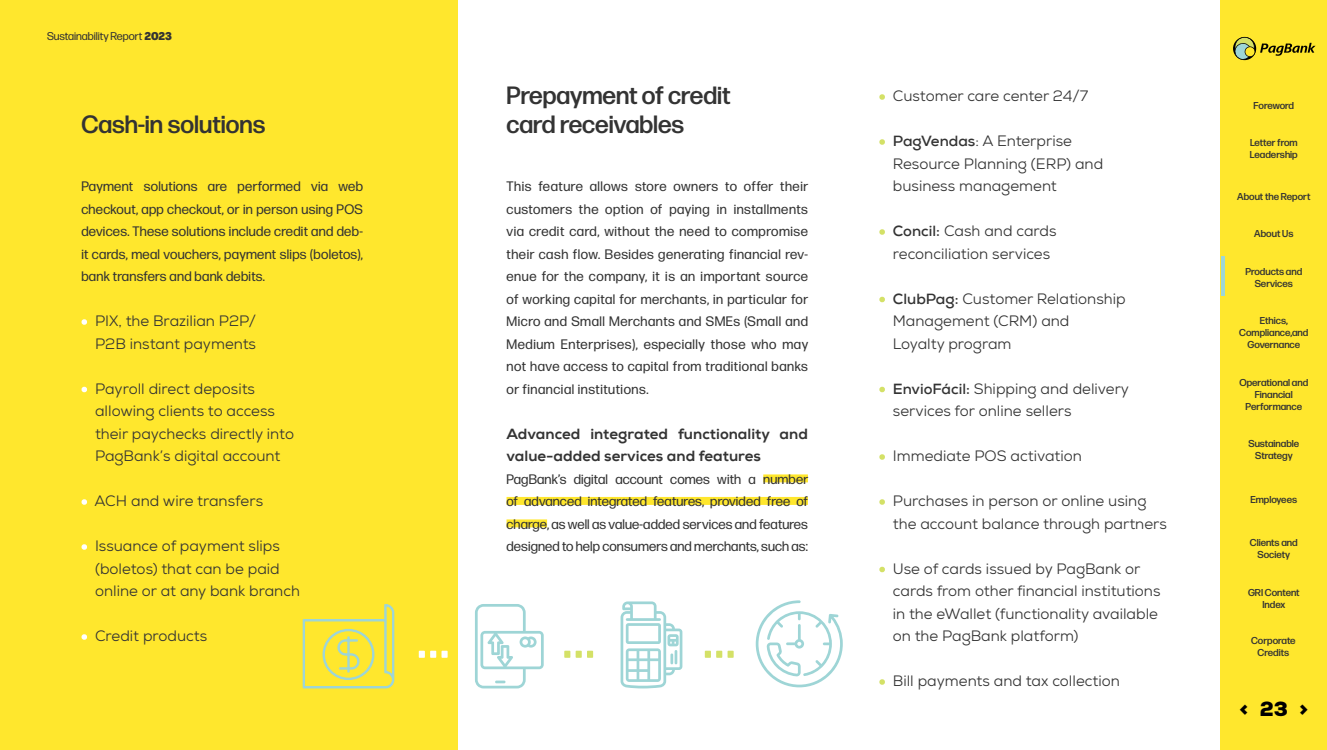
<style>
.page{position:relative;width:1327px;height:750px;background:#fff}
.page>*{position:absolute;margin:0;border:0;box-sizing:border-box;transform-origin:0 0}
.t1{font:300 97.12px "Forma DJR Deck";color:#d4e167}
.t2{font:500 25px/28.8px "Forma DJR Deck";color:#333}
.t3{font:900 19.75px "Nexa";color:#000}
.t4{font:15px/22.5px "Nexa";color:#333}
.t5{font:15px/22.5px "Nexa X Bold";color:#333}
.t6{font:13.75px/22.5px "Forma DJR Deck";letter-spacing:.02em;color:#333;text-align:justify}
.t7{font:11.25px "Forma DJR Deck";color:#333}
.t8{font:500 10px/12px "Forma DJR Deck";color:#333;text-align:center}
.t9{font:500 10px "Forma DJR Deck";letter-spacing:-.02em;color:#333}
.s1{font-weight:900}
.s2{color:#fff}
.s3{color:#d4e167}
.s4{font-weight:700}
</style>
<div class="page">
<div style="left:0;top:1px;width:458px;height:749px;background:#ffe72d"></div>
<div style="left:763px;top:474px;width:45px;height:8px;background:#ffe72d"></div>
<div style="left:506px;top:497px;width:302px;height:8px;background:#ffe72d"></div>
<div style="left:506px;top:519px;width:41px;height:8px;background:#ffe72d"></div>
<svg style="left:302px;top:604px;width:93px;height:85px"></svg>
<svg style="left:475px;top:604px;width:68px;height:84px"></svg>
<svg style="left:620px;top:601px;width:62px;height:87px"></svg>
<svg style="left:755px;top:600px;width:87px;height:87px"></svg>
<div style="left:1220px;top:0;width:106px;height:750px;background:#ffe72d"></div>
<svg style="left:1234px;top:37px;width:81px;height:23px"></svg>
<svg style="left:1221px;top:257px;width:3px;height:39px"></svg>
<p class="t7" style="left:47px;top:29px;width:126px">Sustainability Report <span class="s1">2023</span></p>
<h2 class="t2" style="left:81px;top:109px;width:185px">Cash-in solutions</h2>
<p class="t6" style="left:81px;top:175px;width:283px">Payment solutions are performed via web checkout, app checkout, or in person using POS devices. These solutions include credit and deb&shy;it cards, meal vouchers, payment slips (boletos), bank transfers and bank debits.</p>
<p class="t4" style="left:81px;top:310px;width:176px;text-align:right"><span class="s2">•</span> PIX, the Brazilian P2P/<br>P2B instant payments</p>
<p class="t4" style="left:95px;top:377px;width:200px;text-indent:-14px"><span class="s2">•</span> Payroll direct deposits allowing clients to access their paychecks directly into<br>PagBank’s digital account</p>
<p class="t4" style="left:81px;top:490px;width:183px"><span class="s2">•</span> ACH and wire transfers</p>
<p class="t4" style="left:95px;top:535px;width:206px;text-indent:-14px"><span class="s2">•</span> Issuance of payment slips (boletos) that can be paid online or at any bank branch</p>
<p class="t4" style="left:81px;top:625px;width:127px"><span class="s2">•</span> Credit products</p>
<h2 class="t2" style="left:506px;top:80px;width:225px">Prepayment of credit card receivables</h2>
<p class="t6" style="left:506px;top:175px;width:303px">This feature allows store owners to offer their customers the option of paying in installments via credit card, without the need to compromise their cash flow. Besides generating financial rev&shy;enue for the company, it is an important source of working capital for merchants, in particular for Micro and Small Merchants and SMEs (Small and Medium Enterprises), especially those who may not have access to capital from traditional banks or financial institutions.</p>
<p class="t5" style="left:506px;top:423px;width:303px">Advanced integrated functionality and value-added services and features</p>
<p class="t6" style="left:506px;top:467px;width:303px">PagBank’s digital account comes with a number of advanced integrated features, provided free of charge, as well as value-added services and features designed to help consumers and merchants, such as:</p>
<h1 class="t1" style="left:416px;top:567px;width:321px"><span class="s2">...</span> ... ...</h1>
<p class="t4" style="left:879px;top:85px;width:210px"><span class="s3">•</span> Customer care center 24/7</p>
<p class="t4" style="left:892px;top:130px;width:212px;text-indent:-14px"><span class="s3">•</span> <span class="s4">PagVendas</span>: A Enterprise<br>Resource Planning (ERP) and business management</p>
<p class="t4" style="left:879px;top:220px;width:179px;text-align:center"><span class="s3">•</span> <span class="s4">Concil:</span> Cash and cards reconciliation services</p>
<p class="t4" style="left:892px;top:287px;width:234px;text-indent:-14px"><span class="s3">•</span> <span class="s4">ClubPag:</span> Customer Relationship<br>Management (CRM) and<br>Loyalty program</p>
<p class="t4" style="left:892px;top:377px;width:238px;text-indent:-14px"><span class="s3">•</span> <span class="s4">EnvioFácil:</span> Shipping and delivery services for online sellers</p>
<p class="t4" style="left:879px;top:445px;width:204px"><span class="s3">•</span> Immediate POS activation</p>
<p class="t4" style="left:892px;top:490px;width:275px;text-indent:-14px"><span class="s3">•</span> Purchases in person or online using the account balance through partners</p>
<p class="t4" style="left:892px;top:557px;width:269px;text-indent:-14px"><span class="s3">•</span> Use of cards issued by PagBank or cards from other financial institutions in the eWallet (functionality available on the PagBank platform)</p>
<p class="t4" style="left:879px;top:670px;width:242px"><span class="s3">•</span> Bill payments and tax collection</p>
<p class="t9" style="left:1253px;top:99px;width:42px">Foreword</p>
<p class="t8" style="left:1249px;top:137px;width:49px;text-align:left">Letter from<br>Leadership</p>
<p class="t8" style="left:1237px;top:190px;width:75px">About the Report</p>
<p class="t8" style="left:1254px;top:227px;width:41px">About Us</p>
<p class="t8" style="left:1245px;top:265px;width:58px">Products and<br>Services</p>
<p class="t8" style="left:1239px;top:314px;width:71px">Ethics,<br>Compliance,and<br>Governance</p>
<p class="t8" style="left:1239px;top:376px;width:70px">Operational and<br>Financial<br>Performance</p>
<p class="t8" style="left:1248px;top:437px;width:52px">Sustainable<br>Strategy</p>
<p class="t8" style="left:1250px;top:493px;width:48px">Employees</p>
<p class="t8" style="left:1249px;top:536px;width:49px">Clients and<br>Society</p>
<p class="t8" style="left:1247px;top:586px;width:53px">GRI Content<br>Index</p>
<p class="t8" style="left:1250px;top:635px;width:46px">Corporate<br>Credits</p>
<h3 class="t3" style="left:1259px;top:695px;width:30px">23</h3>
<h3 class="t3" style="left:1239px;top:695px;width:10px">&lt;</h3>
<h3 class="t3" style="left:1299px;top:695px;width:10px">&gt;</h3>
</div>
